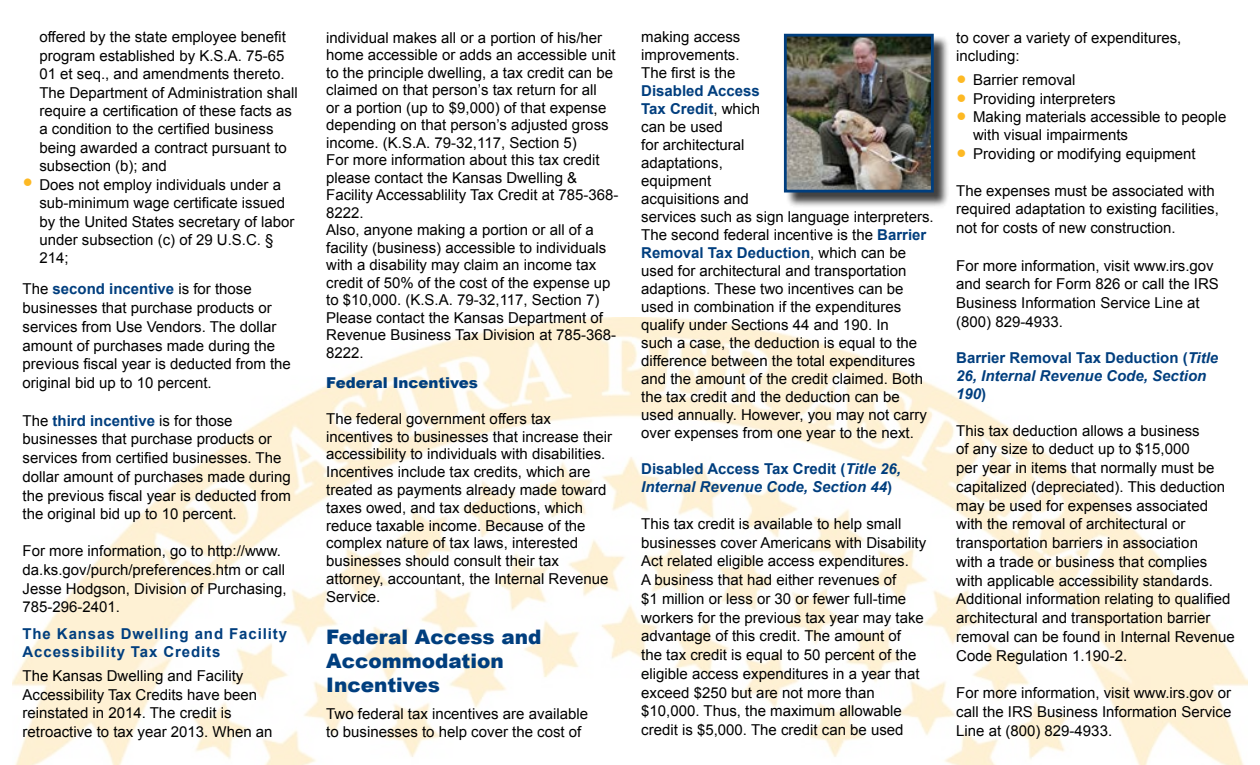
<style>
.page{position:relative;width:1260px;height:765px;background:#fff}
.page>*{position:absolute;margin:0;border:0;box-sizing:border-box;transform-origin:0 0}
.t1{font:900 20px/24px "Arial";color:#003e7e}
.t2{font:15px/18.8px "Arial";color:#000}
.t3{font:italic 700 15px/18px "Arial";color:#003e7e}
.t4{font:700 15px/18px "Arial";letter-spacing:.06em;color:#003e7e}
.t5{font:900 15px "Arial";color:#003e7e}
.s1{font-size:30px;color:#fdb924}
.s2{font-weight:700;color:#003e7e}
.s3{font-style:normal}
</style>
<div class="page">
<img style="left:12px;top:317px;width:1236px;height:448px">
<div style="left:786px;top:36px;width:164px;height:172px;background:#000;opacity:.75"></div>
<img style="left:788px;top:38px;width:142px;height:151px">
<div style="left:784px;top:34px;width:150px;height:159px;border:3px solid #003e7e"></div>
<p class="t2" style="left:39px;top:28px;width:260px;line-height:18.4px">offered by the state employee benefit program established by K.S.A. 75-65<br>01 et seq., and amendments thereto.<br>The Department of Administration shall require a certification of these facts as a condition to the certified business being awarded a contract pursuant to subsection (b); and</p>
<p class="t2" style="left:39px;top:175px;width:257px;line-height:18.4px;text-indent:-17px"><span class="s1">•</span> Does not employ individuals under a sub-minimum wage certificate issued by the United States secretary of labor under subsection (c) of 29 U.S.C. §<br>214;</p>
<p class="t2" style="left:23px;top:280px;width:270px">The <span class="s2">second incentive</span> is for those businesses that purchase products or services from Use Vendors. The dollar amount of purchases made during the previous fiscal year is deducted from the original bid up to 10 percent.</p>
<p class="t2" style="left:23px;top:411px;width:270px">The <span class="s2">third incentive</span> is for those businesses that purchase products or services from certified businesses. The dollar amount of purchases made during the previous fiscal year is deducted from the original bid up to 10 percent.</p>
<p class="t2" style="left:23px;top:542px;width:266px">For more information, go to http://www. da.ks.gov/purch/preferences.htm or call Jesse Hodgson, Division of Purchasing, 785-296-2401.</p>
<p class="t4" style="left:23px;top:625px;width:266px">The Kansas Dwelling and Facility<br>Accessibility Tax Credits</p>
<p class="t2" style="left:23px;top:666px;width:252px">The Kansas Dwelling and Facility Accessibility Tax Credits have been reinstated in 2014. The credit is retroactive to tax year 2013. When an</p>
<p class="t2" style="left:326px;top:29px;width:294px;line-height:17.5px">individual makes all or a portion of his/her home accessible or adds an accessible unit to the principle dwelling, a tax credit can be claimed on that person’s tax return for all<br>or a portion (up to $9,000) of that expense depending on that person’s adjusted gross income. (K.S.A. 79-32,117, Section 5)<br>For more information about this tax credit please contact the Kansas Dwelling &amp; Facility Accessablility Tax Credit at 785-368- 8222.<br>Also, anyone making a portion or all of a facility (business) accessible to individuals with a disability may claim an income tax credit of 50% of the cost of the expense up to $10,000. (K.S.A. 79-32,117, Section 7)<br>Please contact the Kansas Department of Revenue Business Tax Division at 785-368- 8222.</p>
<p class="t5" style="left:326px;top:372px;width:153px">Federal Incentives</p>
<p class="t2" style="left:326px;top:410px;width:287px;line-height:17.9px">The federal government offers tax incentives to businesses that increase their accessibility to individuals with disabilities.<br>Incentives include tax credits, which are treated as payments already made toward taxes owed, and tax deductions, which reduce taxable income. Because of the complex nature of tax laws, interested businesses should consult their tax attorney, accountant, the Internal Revenue Service.</p>
<h1 class="t1" style="left:326px;top:624px;width:217px">Federal Access and<br>Accommodation<br>Incentives</h1>
<p class="t2" style="left:326px;top:705px;width:263px;line-height:18px">Two federal tax incentives are available to businesses to help cover the cost of</p>
<p class="t2" style="left:641px;top:28px;width:101px;line-height:18px;text-align:justify">making access improvements.<br>The first is the</p>
<p class="t2" style="left:641px;top:82px;width:294px;line-height:18px"><span class="s2">Disabled Access<br>Tax Credit</span>, which<br>can be used<br>for architectural<br>adaptations,<br>equipment<br>acquisitions and<br>services such as sign language interpreters.<br>The second federal incentive is the <span class="s2">Barrier<br>Removal Tax Deduction</span>, which can be used for architectural and transportation adaptions. These two incentives can be used in combination if the expenditures qualify under Sections 44 and 190. In<br>such a case, the deduction is equal to the difference between the total expenditures and the amount of the credit claimed. Both the tax credit and the deduction can be used annually. However, you may not carry over expenses from one year to the next.</p>
<p class="t3" style="left:641px;top:460px;width:261px"><span class="s3">Disabled Access Tax Credit (</span>Title 26,<br>Internal Revenue Code, Section 44<span class="s3">)</span></p>
<p class="t2" style="left:641px;top:514px;width:287px">This tax credit is available to help small businesses cover Americans with Disability Act related eligible access expenditures.<br>A business that had either revenues of<br>$1 million or less or 30 or fewer full-time workers for the previous tax year may take advantage of this credit. The amount of<br>the tax credit is equal to 50 percent of the eligible access expenditures in a year that exceed $250 but are not more than $10,000. Thus, the maximum allowable credit is $5,000. The credit can be used</p>
<p class="t2" style="left:956px;top:29px;width:227px;line-height:18px">to cover a variety of expenditures, including:</p>
<p class="t2" style="left:956px;top:71px;width:121px"><span class="s1">•</span> Barrier removal</p>
<p class="t2" style="left:956px;top:89px;width:161px"><span class="s1">•</span> Providing interpreters</p>
<p class="t2" style="left:973px;top:108px;width:255px;line-height:18px;text-indent:-17px"><span class="s1">•</span> Making materials accessible to people with visual impairments</p>
<p class="t2" style="left:956px;top:144px;width:241px"><span class="s1">•</span> Providing or modifying equipment</p>
<p class="t2" style="left:956px;top:181px;width:264px">The expenses must be associated with required adaptation to existing facilities, not for costs of new construction.</p>
<p class="t2" style="left:956px;top:256px;width:264px">For more information, visit www.irs.gov and search for Form 826 or call the IRS Business Information Service Line at (800) 829-4933.</p>
<p class="t3" style="left:956px;top:349px;width:264px"><span class="s3">Barrier Removal Tax Deduction (</span>Title<br>26, Internal Revenue Code, Section<br>190<span class="s3">)</span></p>
<p class="t2" style="left:956px;top:421px;width:280px">This tax deduction allows a business<br>of any size to deduct up to $15,000<br>per year in items that normally must be capitalized (depreciated). This deduction may be used for expenses associated with the removal of architectural or transportation barriers in association<br>with a trade or business that complies with applicable accessibility standards.<br>Additional information relating to qualified architectural and transportation barrier removal can be found in Internal Revenue Code Regulation 1.190-2.</p>
<p class="t2" style="left:956px;top:684px;width:277px;text-align:justify">For more information, visit www.irs.gov or call the IRS Business Information Service Line at (800) 829-4933.</p>
</div>
